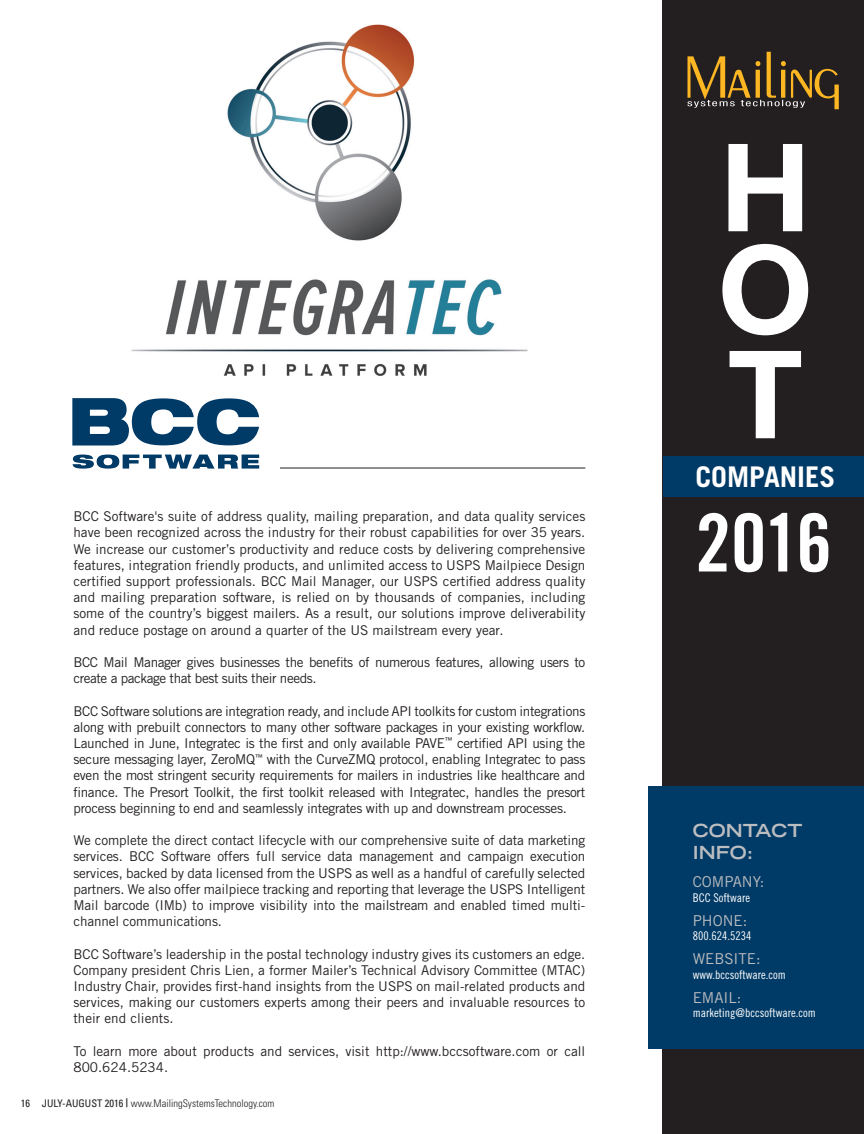
<style>
.page{position:relative;width:864px;height:1134px;background:#fff}
.page>*{position:absolute;margin:0;border:0;box-sizing:border-box;transform-origin:0 0}
.t1{font:700 122.25px "Helvetica Neue LT Std";color:#fff}
.t2{font:80.1px "Trade Gothic LT Std Bd Cn 20";color:#fff}
.t3{font:700 28.5px "Trade Gothic LT Std";color:#fff}
.t4{font:700 expanded 18px "Trade Gothic LT Std";color:#bcbdc0}
.t5{font:15px "Trade Gothic LT Std";color:#bcbdc0}
.t6{font:13.5px/16.2px "Trade Gothic LT Std";letter-spacing:-.01em;color:#231f20;text-align:justify}
.t7{font:13.5px/16.2px "Trade Gothic LT Std";letter-spacing:-.03em;color:#231f20}
.t8{font:12px "Trade Gothic LT Std Cn 18";color:#fff}
.t9{font:300 condensed 10.5px "Univers LT Std";color:#231f20}
.s1{font-weight:400}
.s2{font-weight:700;font-size:9px}
</style>
<div class="page">
<img style="left:131px;top:24px;width:397px;height:352px">
<div style="left:662px;top:0;width:202px;height:1134px;background:#231f20"></div>
<div style="left:664px;top:456px;width:200px;height:41px;background:#003a66"></div>
<div style="left:648px;top:787px;width:216px;height:262px;background:#003a66"></div>
<hr style="left:280px;top:468px;width:305px;height:1px;background:#231f20">
<svg style="left:687px;top:52px;width:152px;height:57px"></svg>
<svg style="left:72px;top:398px;width:187px;height:48px"></svg>
<svg style="left:73px;top:455px;width:186px;height:14px"></svg>
<p class="t6" style="left:73px;top:508px;width:513px">BCC Software's suite of address quality, mailing preparation, and data quality services have been recognized across the industry for their robust capabilities for over 35 years.<br>We increase our customer’s productivity and reduce costs by delivering comprehensive features, integration friendly products, and unlimited access to USPS Mailpiece Design certified support professionals. BCC Mail Manager, our USPS certified address quality and mailing preparation software, is relied on by thousands of companies, including some of the country’s biggest mailers. As a result, our solutions improve deliverability and reduce postage on around a quarter of the US mailstream every year.</p>
<p class="t7" style="left:73px;top:654px;width:513px">BCC Mail Manager gives businesses the benefits of numerous features, allowing users to create a package that best suits their needs.</p>
<p class="t6" style="left:73px;top:703px;width:513px">BCC Software solutions are integration ready, and include API toolkits for custom integrations along with prebuilt connectors to many other software packages in your existing workflow.<br>Launched in June, Integratec is the first and only available PAVE<sup>™</sup> certified API using the secure messaging layer, ZeroMQ<sup>™</sup> with the CurveZMQ protocol, enabling Integratec to pass even the most stringent security requirements for mailers in industries like healthcare and finance. The Presort Toolkit, the first toolkit released with Integratec, handles the presort process beginning to end and seamlessly integrates with up and downstream processes.</p>
<p class="t6" style="left:73px;top:832px;width:513px">We complete the direct contact lifecycle with our comprehensive suite of data marketing services. BCC Software offers full service data management and campaign execution services, backed by data licensed from the USPS as well as a handful of carefully selected partners. We also offer mailpiece tracking and reporting that leverage the USPS Intelligent Mail barcode (IMb) to improve visibility into the mailstream and enabled timed multi&shy;channel communications.</p>
<p class="t6" style="left:73px;top:946px;width:513px">BCC Software’s leadership in the postal technology industry gives its customers an edge.<br>Company president Chris Lien, a former Mailer’s Technical Advisory Committee (MTAC)<br>Industry Chair, provides first-hand insights from the USPS on mail-related products and services, making our customers experts among their peers and invaluable resources to their end clients.</p>
<p class="t6" style="left:73px;top:1043px;width:513px">To learn more about products and services, visit http://www.bccsoftware.com or call<br>800.624.5234.</p>
<p class="t9" style="left:21px;top:1097px;width:255px"><span class="s1">16 JULY-AUGUST 2016</span> <span class="s2">|</span> www.MailingSystemsTechnology.com</p>
<p class="t1" style="left:720px;top:112px;width:92px">H</p>
<p class="t1" style="left:718px;top:214px;width:97px">O</p>
<p class="t1" style="left:728px;top:319px;width:76px">T</p>
<p class="t3" style="left:695px;top:459px;width:141px">COMPANIES</p>
<p class="t2" style="left:695px;top:494px;width:138px">2016</p>
<p class="t4" style="left:693px;top:819px;width:111px">CONTACT</p>
<p class="t4" style="left:693px;top:841px;width:62px">INFO:</p>
<p class="t5" style="left:693px;top:873px;width:73px">COMPANY:</p>
<p class="t8" style="left:693px;top:890px;width:59px">BCC Software</p>
<p class="t5" style="left:693px;top:911px;width:56px">PHONE:</p>
<p class="t8" style="left:693px;top:929px;width:60px">800.624.5234</p>
<p class="t5" style="left:693px;top:950px;width:69px">WEBSITE:</p>
<p class="t8" style="left:693px;top:967px;width:94px">www.bccsoftware.com</p>
<p class="t5" style="left:693px;top:988px;width:50px">EMAIL:</p>
<p class="t8" style="left:693px;top:1006px;width:124px">marketing@bccsoftware.com</p>
</div>
